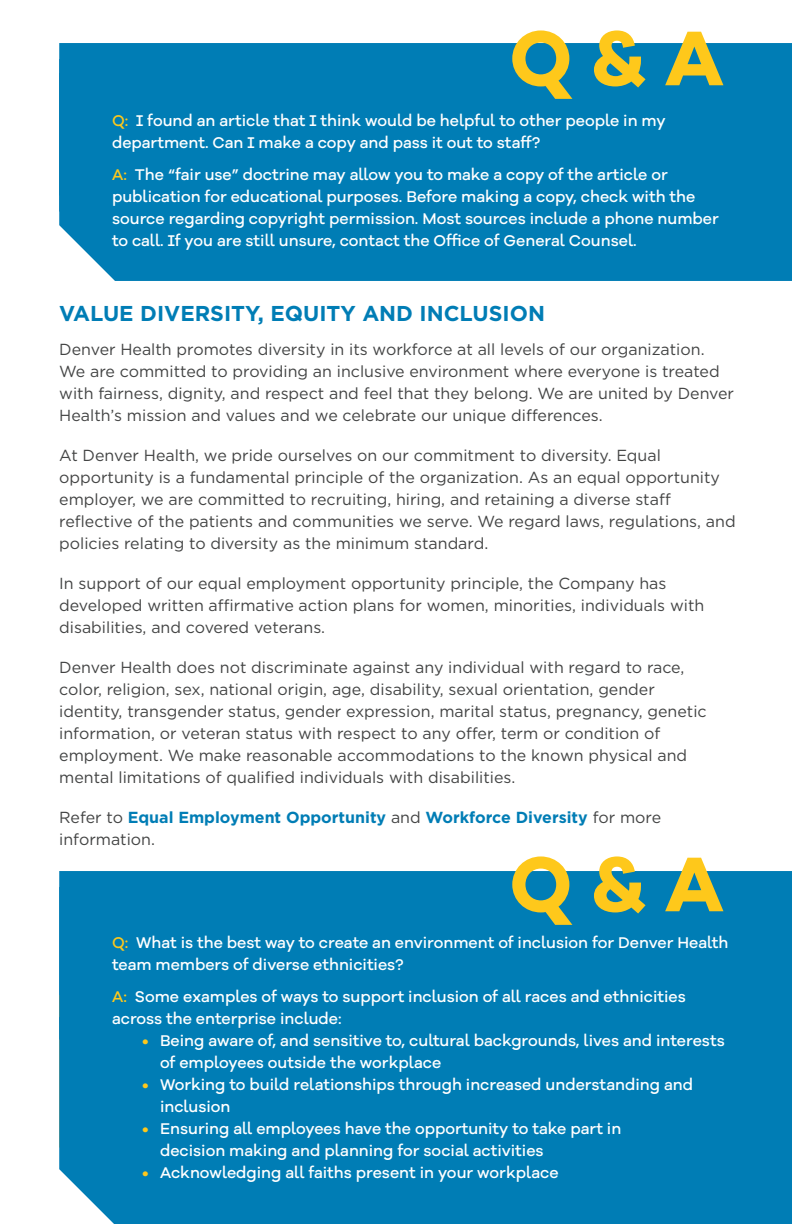
<style>
.page{position:relative;width:792px;height:1224px;background:#fff}
.page>*{position:absolute;margin:0;border:0;box-sizing:border-box;transform-origin:0 0}
.t1{font:700 80px "Galano Grotesque Alt";color:#fec81b}
.Blue_subhead2{font:700 21.6px "Gotham";color:#007db5}
.t2{font:16px/22px "Gotham";color:#434444}
.t3{font:500 16px/22px "Galano Grotesque Alt";color:#fff}
.t4{font:700 16px/22px "Gotham";color:#007db5}
.s1{color:#fec81b}
.s2{font-weight:400;color:#434444}
</style>
<div class="page">
<div style="left:59px;top:43px;width:733px;height:16px;background:#007db5"></div>
<div style="left:59px;top:871px;width:733px;height:16px;background:#007db5"></div>
<svg style="left:101px;top:267px;width:691px;height:14px;fill:#007db5"></svg>
<div style="left:59px;top:1095px;width:733px;height:129px;background:#007db5"></div>
<div style="left:59px;top:59px;width:733px;height:208px;background:#007db5"></div>
<div style="left:59px;top:887px;width:733px;height:208px;background:#007db5"></div>
<p class="t1" style="left:509px;top:6px;width:215px">Q &amp; A</p>
<p class="t3" style="left:112px;top:109px;width:555px"><span class="s1">Q:</span> I found an article that I think would be helpful to other people in my department. Can I make a copy and pass it out to staff?</p>
<p class="t3" style="left:112px;top:163px;width:608px"><span class="s1">A:</span> The “fair use” doctrine may allow you to make a copy of the article or publication for educational purposes. Before making a copy, check with the source regarding copyright permission. Most sources include a phone number to call. If you are still unsure, contact the Office of General Counsel.</p>
<p class="Blue_subhead2" style="left:59px;top:299px;width:487px">VALUE DIVERSITY, EQUITY AND INCLUSION</p>
<p class="t2" style="left:59px;top:338px;width:676px">Denver Health promotes diversity in its workforce at all levels of our organization.<br>We are committed to providing an inclusive environment where everyone is treated with fairness, dignity, and respect and feel that they belong. We are united by Denver Health’s mission and values and we celebrate our unique differences.</p>
<p class="t2" style="left:59px;top:444px;width:678px">At Denver Health, we pride ourselves on our commitment to diversity. Equal opportunity is a fundamental principle of the organization. As an equal opportunity employer, we are committed to recruiting, hiring, and retaining a diverse staff reflective of the patients and communities we serve. We regard laws, regulations, and policies relating to diversity as the minimum standard.</p>
<p class="t2" style="left:59px;top:572px;width:647px">In support of our equal employment opportunity principle, the Company has developed written affirmative action plans for women, minorities, individuals with disabilities, and covered veterans.</p>
<p class="t2" style="left:59px;top:656px;width:649px">Denver Health does not discriminate against any individual with regard to race, color, religion, sex, national origin, age, disability, sexual orientation, gender identity, transgender status, gender expression, marital status, pregnancy, genetic information, or veteran status with respect to any offer, term or condition of employment. We make reasonable accommodations to the known physical and mental limitations of qualified individuals with disabilities.</p>
<p class="t4" style="left:59px;top:806px;width:603px"><span class="s2">Refer to</span> Equal Employment Opportunity <span class="s2">and</span> Workforce Diversity <span class="s2">for more information.</span></p>
<p class="t1" style="left:509px;top:832px;width:215px">Q &amp; A</p>
<p class="t3" style="left:112px;top:931px;width:618px"><span class="s1">Q:</span> What is the best way to create an environment of inclusion for Denver Health team members of diverse ethnicities?</p>
<p class="t3" style="left:112px;top:985px;width:575px"><span class="s1">A:</span> Some examples of ways to support inclusion of all races and ethnicities across the enterprise include:</p>
<p class="t3" style="left:160px;top:1029px;width:566px;text-indent:-18px"><span class="s1">•</span> Being aware of, and sensitive to, cultural backgrounds, lives and interests of employees outside the workplace</p>
<p class="t3" style="left:160px;top:1073px;width:535px;text-indent:-18px"><span class="s1">•</span> Working to build relationships through increased understanding and inclusion</p>
<p class="t3" style="left:160px;top:1117px;width:463px;text-indent:-18px"><span class="s1">•</span> Ensuring all employees have the opportunity to take part in decision making and planning for social activities</p>
<p class="t3" style="left:142px;top:1161px;width:418px"><span class="s1">•</span> Acknowledging all faiths present in your workplace</p>
</div>
